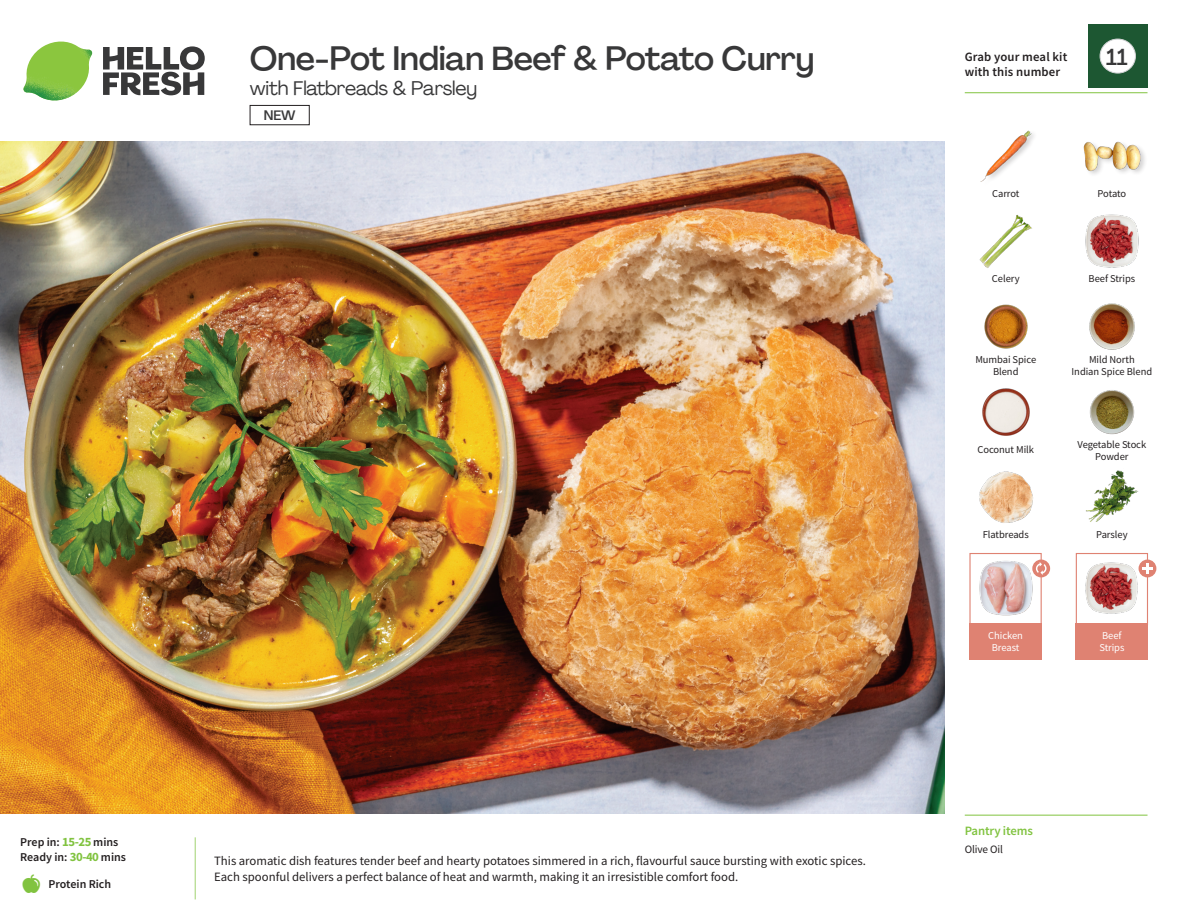
<style>
.page{position:relative;width:1188px;height:918px;background:#fff}
.page>*{position:absolute;margin:0;border:0;box-sizing:border-box;transform-origin:0 0}
._15_Titel_UK{font:500 33px "Agrandir";letter-spacing:-.015em;color:#383839}
._002_Label_Nr{font:500 22.8px "Agrandir";color:#383839;scale:.94 1}
._15_Titel_UK-2{font:19.5px "Agrandir";letter-spacing:-.01em;color:#383839}
.t1{font:500 13.5px "Agrandir";color:#383839}
.Step_6_Text_AU{font:12.75px/16.5px "Source Sans Pro";color:#231f20}
.t2{font:600 12.75px/15px "Source Sans Pro";letter-spacing:.01em;color:#231f20}
._04_Headers_Front{font:600 12.75px "Source Sans Pro";letter-spacing:-.01em;color:#81c340}
._04_Intro{font:600 12px "Source Sans Pro";color:#231f20}
._05_Pantry{font:11.25px "Source Sans Pro";letter-spacing:-.01em;color:#231f20}
._18_FRONT_ingredients{font:10.5px/12px "Source Sans Pro";letter-spacing:-.005em;color:#231f20;text-align:center}
._18_FRONT_ingredients-2{font:10.5px/12px "Source Sans Pro";letter-spacing:-.005em;color:#fff}
.s1{font-weight:700;font-size:12.75px;color:#81c340}
</style>
<div class="page">
<svg style="left:103px;top:46px;width:102px;height:49px"></svg>
<img style="left:23px;top:42px;width:69px;height:59px">
<img style="left:0;top:142px;width:945px;height:672px">
<div style="left:1076px;top:553px;width:72px;height:72px;border:1px solid #df8272"></div>
<div style="left:1076px;top:623px;width:72px;height:37px;background:#df8272"></div>
<div style="left:969px;top:623px;width:73px;height:37px;background:#df8272"></div>
<img style="left:1085px;top:562px;width:54px;height:52px">
<div style="left:969px;top:553px;width:73px;height:72px;border:1px solid #df8272"></div>
<img style="left:979px;top:561px;width:55px;height:55px">
<div style="left:1139px;top:560px;width:17px;height:17px;background:#df8272;border-radius:50%"></div>
<svg style="left:1142px;top:563px;width:11px;height:11px"></svg>
<div style="left:1032px;top:560px;width:18px;height:17px;background:#df8272;border-radius:50%"></div>
<svg style="left:1036px;top:562px;width:11px;height:13px"></svg>
<div style="left:1088px;top:24px;width:60px;height:64px;background:#1d5732"></div>
<div style="left:1100px;top:39px;width:35px;height:34px;background:#fff;border-radius:50%"></div>
<div style="left:1100px;top:39px;width:36px;height:34px;border:1px solid #d1d2d4;border-radius:50%"></div>
<div style="left:250px;top:105px;width:59px;height:20px;border:1px solid #231f20"></div>
<img style="left:1089px;top:303px;width:46px;height:47px">
<img style="left:1089px;top:390px;width:46px;height:45px">
<img style="left:982px;top:388px;width:48px;height:48px">
<img style="left:979px;top:471px;width:54px;height:52px">
<img style="left:984px;top:304px;width:44px;height:45px">
<img style="left:979px;top:214px;width:53px;height:54px">
<img style="left:1085px;top:214px;width:54px;height:54px">
<img style="left:980px;top:130px;width:54px;height:52px">
<div style="left:1083px;top:141px;width:65px;height:37px;background:#231f20;opacity:.2"></div>
<img style="left:1083px;top:141px;width:58px;height:37px">
<img style="left:1086px;top:470px;width:53px;height:52px">
<hr style="left:965px;top:815px;width:183px;height:1px;background:#81c340">
<hr style="left:965px;top:92px;width:183px;height:1px;background:#81c340">
<p class="_15_Titel_UK" style="left:250px;top:38px;width:566px">One-Pot Indian Beef &amp; Potato Curry</p>
<p class="_15_Titel_UK-2" style="left:250px;top:76px;width:229px">with Flatbreads &amp; Parsley</p>
<p class="t1" style="left:264px;top:107px;width:33px">NEW</p>
<p class="_04_Intro" style="left:20px;top:834px;width:100px">Prep in: <span class="s1">15-25</span> mins</p>
<p class="_04_Intro" style="left:20px;top:849px;width:107px">Ready in: <span class="s1">30-40</span> mins</p>
<p class="_04_Intro" style="left:49px;top:876px;width:64px">Protein Rich</p>
<p class="Step_6_Text_AU" style="left:214px;top:852px;width:653px">This aromatic dish features tender beef and hearty potatoes simmered in a rich, flavourful sauce bursting with exotic spices.<br>Each spoonful delivers a perfect balance of heat and warmth, making it an irresistible comfort food.</p>
<p class="t2" style="left:965px;top:49px;width:104px">Grab your meal kit with this number</p>
<p class="_002_Label_Nr" style="left:1106px;top:43px;width:24px">11</p>
<p class="_18_FRONT_ingredients" style="left:992px;top:188px;width:29px">Carrot</p>
<p class="_18_FRONT_ingredients" style="left:1098px;top:188px;width:30px">Potato</p>
<p class="_18_FRONT_ingredients" style="left:992px;top:273px;width:29px">Celery</p>
<p class="_18_FRONT_ingredients" style="left:1089px;top:273px;width:48px">Beef Strips</p>
<p class="_18_FRONT_ingredients" style="left:975px;top:354px;width:62px">Mumbai Spice<br>Blend</p>
<p class="_18_FRONT_ingredients" style="left:1072px;top:354px;width:82px">Mild North<br>Indian Spice Blend</p>
<p class="_18_FRONT_ingredients" style="left:978px;top:443px;width:58px">Coconut Milk</p>
<p class="_18_FRONT_ingredients" style="left:1078px;top:439px;width:70px">Vegetable Stock<br>Powder</p>
<p class="_18_FRONT_ingredients" style="left:983px;top:529px;width:48px">Flatbreads</p>
<p class="_18_FRONT_ingredients" style="left:1096px;top:529px;width:33px">Parsley</p>
<p class="_18_FRONT_ingredients-2" style="left:988px;top:629px;width:36px;text-align:center">Chicken<br>Breast</p>
<p class="_18_FRONT_ingredients-2" style="left:1099px;top:629px;width:27px">Beef<br>Strips</p>
<p class="_04_Headers_Front" style="left:965px;top:822px;width:70px">Pantry items</p>
<p class="_05_Pantry" style="left:965px;top:842px;width:40px">Olive Oil</p>
</div>
